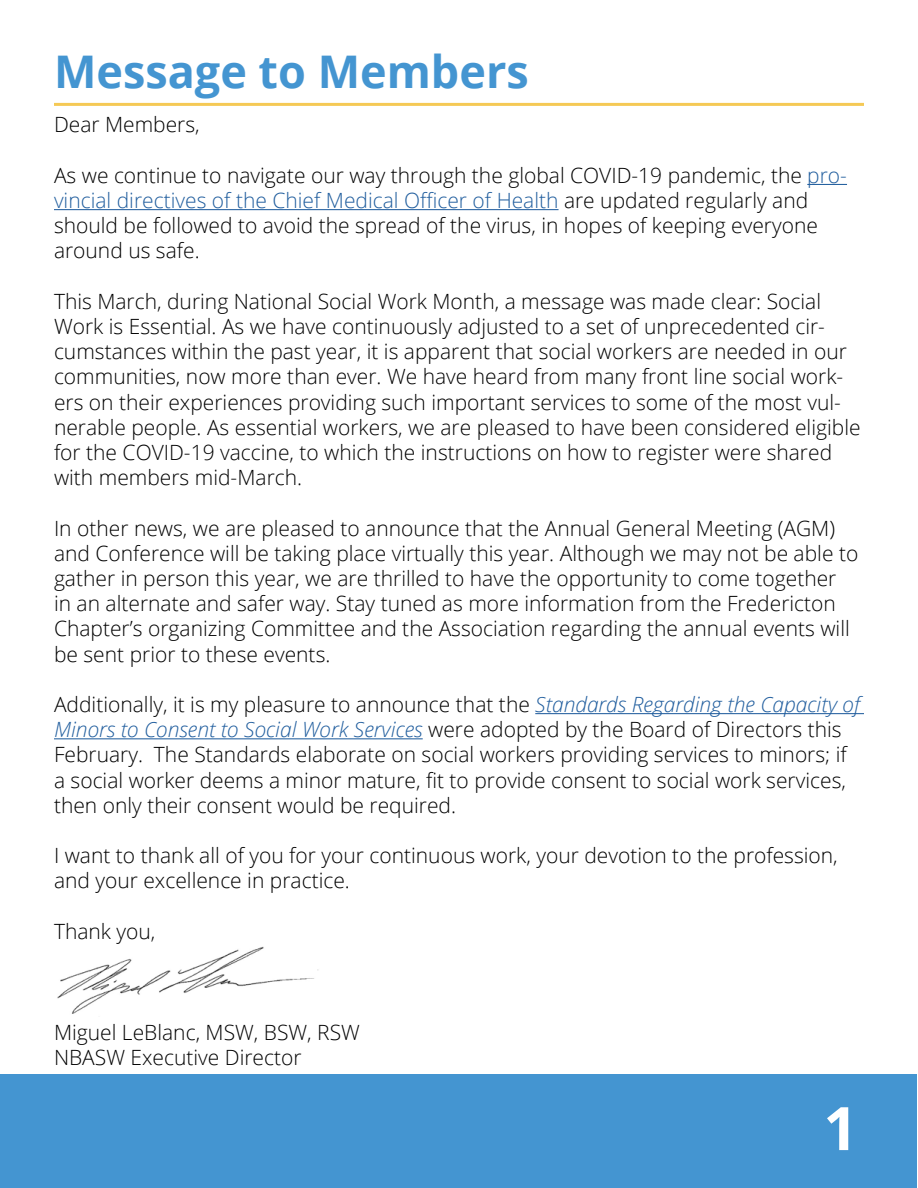
<style>
.page{position:relative;width:918px;height:1188px;background:#fff}
.page>*{position:absolute;margin:0;border:0;box-sizing:border-box;transform-origin:0 0}
.t1{font:700 60px "Open Sans";color:#fff}
.t2{font:700 45px "Open Sans";color:#4495d1}
.t3{font:300 21px/25.2px "Open Sans";color:#000}
.s1{color:#215e9e}
.s2{font-style:italic;color:#215e9e}
.s3{font-weight:400;font-size:87px}
</style>
<div class="page">
<hr style="left:807px;top:184px;width:40px;height:1px;background:#215e9e">
<hr style="left:54px;top:209px;width:505px;height:1px;background:#215e9e">
<hr style="left:535px;top:713px;width:329px;height:1px;background:#215e9e">
<hr style="left:54px;top:738px;width:369px;height:1px;background:#215e9e">
<div style="left:1px;top:1074px;width:916px;height:114px;background:#4495d1"></div>
<hr style="left:54px;top:103px;width:810px;height:3px;background:#f5c955">
<img style="left:57px;top:946px;width:262px;height:68px">
<h2 class="t2" style="left:54px;top:40px;width:476px">Message to Members</h2>
<p class="t3" style="left:54px;top:112px;width:147px">Dear Members,</p>
<p class="t3" style="left:54px;top:162px;width:795px">As we continue to navigate our way through the global COVID-19 pandemic, the <span class="s1">pro&shy;vincial directives of the Chief Medical Officer of Health</span> are updated regularly and should be followed to avoid the spread of the virus, in hopes of keeping everyone around us safe.</p>
<p class="t3" style="left:54px;top:288px;width:808px">This March, during National Social Work Month, a message was made clear: Social Work is Essential. As we have continuously adjusted to a set of unprecedented cir&shy;cumstances within the past year, it is apparent that social workers are needed in our communities, now more than ever. We have heard from many front line social work&shy;ers on their experiences providing such important services to some of the most vul&shy;nerable people. As essential workers, we are pleased to have been considered eligible for the COVID-19 vaccine, to which the instructions on how to register were shared with members mid-March.</p>
<p class="t3" style="left:54px;top:515px;width:806px">In other news, we are pleased to announce that the Annual General Meeting (AGM) and Conference will be taking place virtually this year. Although we may not be able to gather in person this year, we are thrilled to have the opportunity to come together in an alternate and safer way. Stay tuned as more information from the Fredericton Chapter’s organizing Committee and the Association regarding the annual events will be sent prior to these events.</p>
<p class="t3" style="left:54px;top:691px;width:808px">Additionally, it is my pleasure to announce that the <span class="s2">Standards Regarding the Capacity of Minors to Consent to Social Work Services</span> were adopted by the Board of Directors this February. The Standards elaborate on social workers providing services to minors; if a social worker deems a minor mature, fit to provide consent to social work services, then only their consent would be required.</p>
<p class="t3" style="left:54px;top:842px;width:785px">I want to thank all of you for your continuous work, your devotion to the profession, and your excellence in practice.</p>
<p class="t3" style="left:54px;top:918px;width:103px">Thank you,</p>
<p class="t3" style="left:54px;top:1019px;width:307px">Miguel LeBlanc, MSW, BSW, RSW<br>NBASW Executive Director</p>
<h1 class="t1" style="left:823px;top:1086px;width:51px">1<span class="s3">1</span></h1>
</div>
